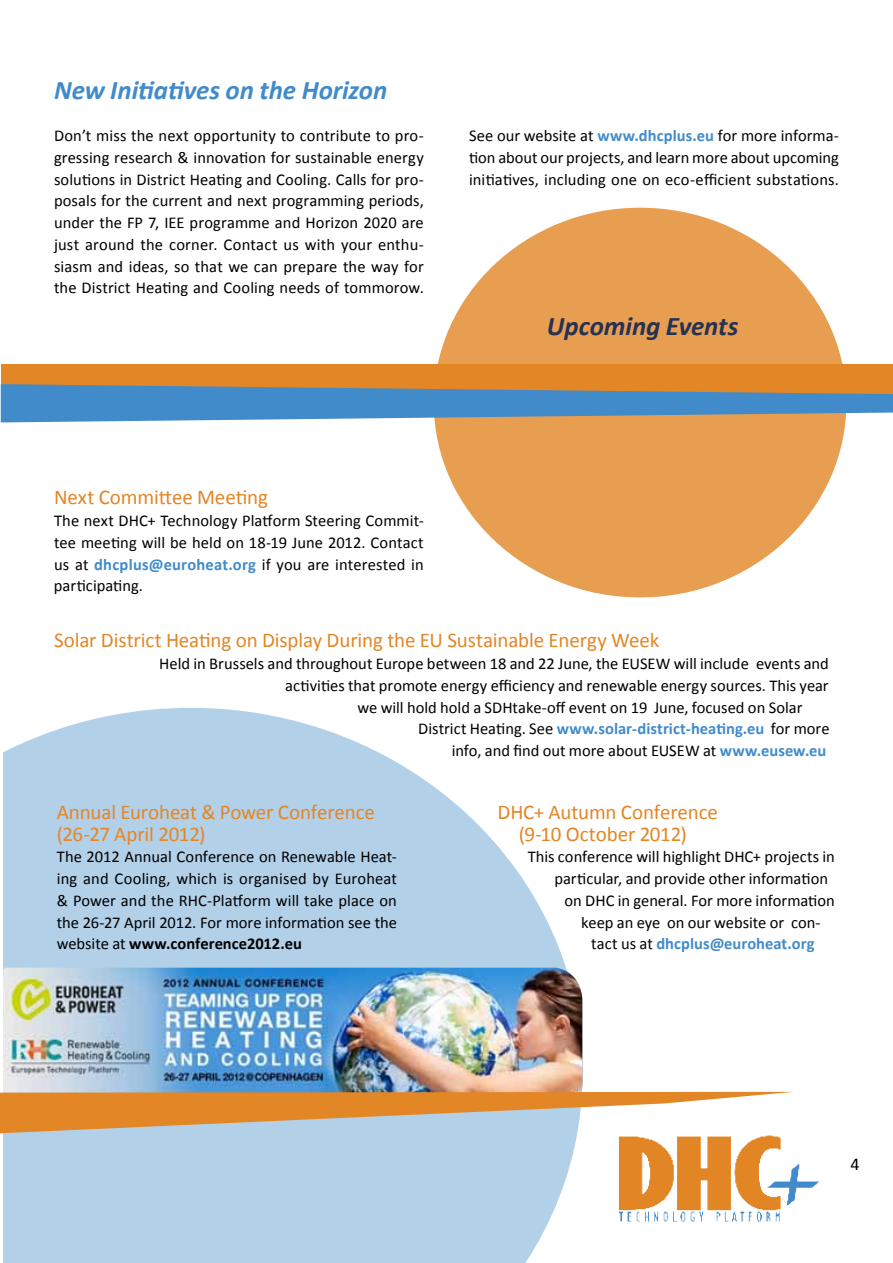
<style>
.page{position:relative;width:893px;height:1263px;background:#fff}
.page>*{position:absolute;margin:0;border:0;box-sizing:border-box;transform-origin:0 0}
.t1{font:italic 700 27px "Calibri";letter-spacing:-.005em;color:#418bca}
.t2{font:italic 700 27px "Calibri";letter-spacing:-.005em;color:#263254}
.t3{font:21px/21.8px "Calibri";letter-spacing:-.005em;color:#e38626}
.t4{font:18px "Calibri";color:#000}
.t5{font:16.5px/21.8px "Calibri";color:#000;text-align:justify}
.t6{font:700 16.5px "Calibri";letter-spacing:.005em;color:#418bca}
.s1{font-weight:700;color:#418bca}
.s2{font-weight:400;color:#000}
.s3{font-weight:700}
</style>
<div class="page">
<svg style="left:2px;top:708px;width:576px;height:555px;fill:#b3d0e9"></svg>
<div style="left:434px;top:208px;width:412px;height:389px;background:#e89e51;border-radius:50%"></div>
<div style="left:1px;top:364px;width:892px;height:39px;background:#e38626"></div>
<svg style="left:1px;top:384px;width:892px;height:38px"></svg>
<img style="left:2px;top:968px;width:581px;height:124px">
<svg style="left:0;top:1092px;width:792px;height:41px"></svg>
<img style="left:594px;top:1124px;width:225px;height:98px">
<h1 class="t1" style="left:54px;top:73px;width:335px">New Initiatives on the Horizon</h1>
<p class="t5" style="left:54px;top:125px;width:371px">Don’t miss the next opportunity to contribute to pro&shy;gressing research &amp; innovation for sustainable energy solutions in District Heating and Cooling. Calls for pro&shy;posals for the current and next programming periods, under the FP 7, IEE programme and Horizon 2020 are just around the corner. Contact us with your enthu&shy;siasm and ideas, so that we can prepare the way for the District Heating and Cooling needs of tommorow.</p>
<p class="t5" style="left:469px;top:125px;width:371px">See our website at <span class="s1">www.dhcplus.eu</span> for more informa&shy;tion about our projects, and learn more about upcoming initiatives, including one on eco-efficient substations.</p>
<h1 class="t2" style="left:547px;top:308px;width:193px">Upcoming Events</h1>
<p class="t3" style="left:54px;top:487px;width:216px">Next Committee Meeting</p>
<p class="t5" style="left:54px;top:510px;width:371px">The next DHC+ Technology Platform Steering Commit&shy;tee meeting will be held on 18-19 June 2012. Contact us at <span class="s1">dhcplus@euroheat.org</span> if you are interested in participating.</p>
<p class="t3" style="left:54px;top:629px;width:607px">Solar District Heating on Display During the EU Sustainable Energy Week</p>
<p class="t5" style="left:159px;top:653px;width:671px">Held in Brussels and throughout Europe between 18 and 22 June, the EUSEW will include events and</p>
<p class="t5" style="left:285px;top:674px;width:545px">activities that promote energy efficiency and renewable energy sources. This year</p>
<p class="t5" style="left:358px;top:696px;width:446px">we will hold hold a SDHtake-off event on 19 June, focused on Solar</p>
<p class="t6" style="left:418px;top:718px;width:413px"><span class="s2">District Heating. See</span> www.solar-district-heating.eu <span class="s2">for more</span></p>
<p class="t5" style="left:452px;top:740px;width:376px">info, and find out more about EUSEW at <span class="s1">www.eusew.eu</span></p>
<p class="t3" style="left:57px;top:801px;width:320px">Annual Euroheat &amp; Power Conference (26-27 April 2012)</p>
<p class="t5" style="left:57px;top:846px;width:342px">The 2012 Annual Conference on Renewable Heat&shy;ing and Cooling, which is organised by Euroheat &amp; Power and the RHC-Platform will take place on the 26-27 April 2012. For more information see the website at <span class="s3">www.conference2012.eu</span></p>
<p class="t3" style="left:497px;top:801px;width:222px;text-align:center">DHC+ Autumn Conference (9-10 October 2012)</p>
<p class="t5" style="left:528px;top:846px;width:309px">This conference will highlight DHC+ projects in</p>
<p class="t5" style="left:554px;top:868px;width:275px">particular, and provide other information</p>
<p class="t5" style="left:564px;top:889px;width:272px">on DHC in general. For more information</p>
<p class="t5" style="left:581px;top:911px;width:241px">keep an eye on our website or con-</p>
<p class="t6" style="left:591px;top:933px;width:225px"><span class="s2">tact us at</span> dhcplus@euroheat.org</p>
<p class="t4" style="left:850px;top:1153px;width:11px">4</p>
</div>
